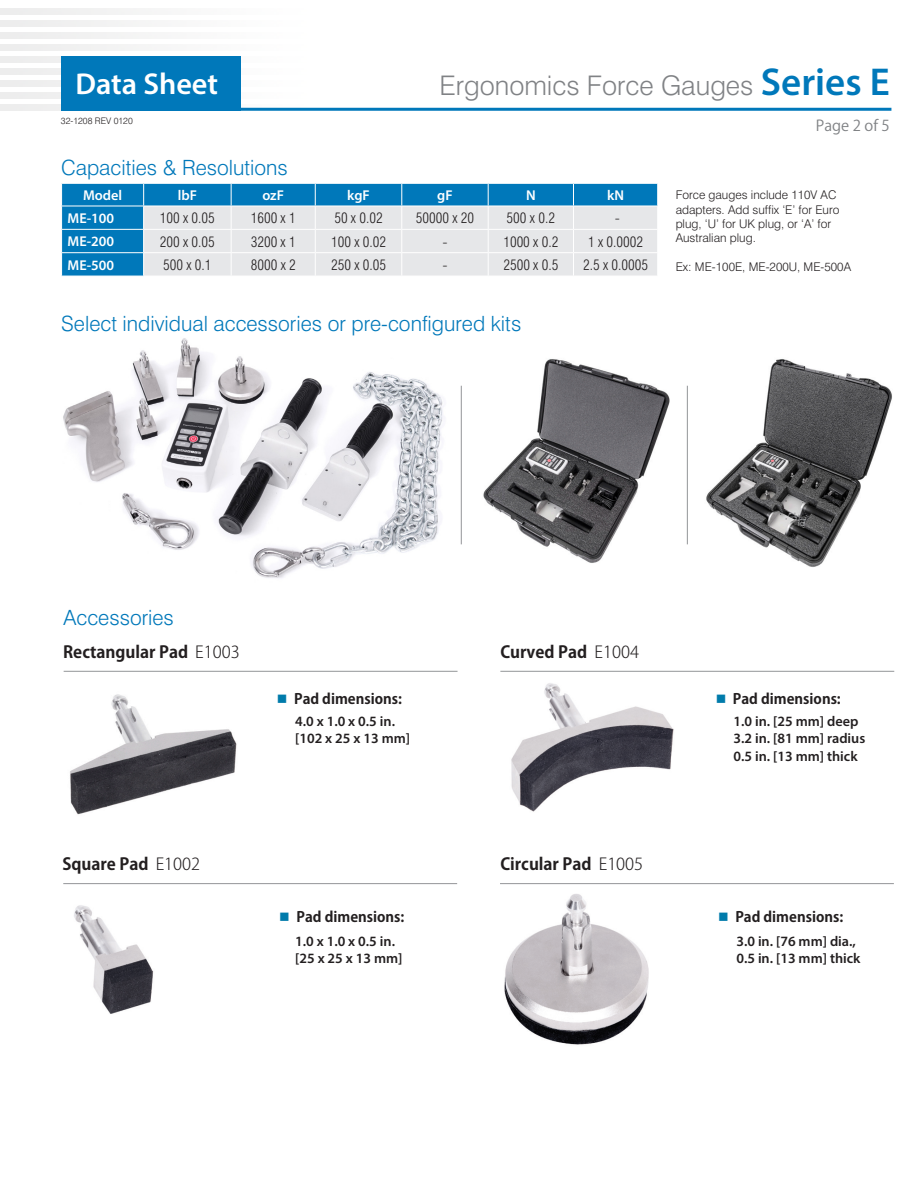
<style>
.page{position:relative;width:918px;height:1188px;background:#fff}
.page>*{position:absolute;margin:0;border:0;box-sizing:border-box;transform-origin:0 0}
.t1{font:600 30.3px "Myriad Pro";color:#fff}
.t2{font:300 27px "Swiss 721 BT";color:#808285}
.t3{font:300 21px "Swiss 721 BT";color:#0078ba}
.t4{font:700 16.5px "Koz Go Pro";color:#231f20}
.t5{font:15px "Koz Go Pro";color:#808285}
.t6{font:600 14.25px "Myriad Pro";color:#231f20}
.t7{font:300 condensed 14.25px "Swiss 721 BT";color:#231f20}
.t8{font:700 14.25px "Koz Go Pro";color:#231f20}
.t9{font:600 14.25px "Myriad Pro";color:#fff}
.t10{font:300 12px/14.4px "Swiss 721 BT";color:#231f20}
.t11{font:300 9px "Swiss 721 BT";color:#231f20}
.s1{font-family:"Myriad Pro";font-weight:600;font-size:39px;color:#0078ba}
.s2{font-weight:300}
.s3{color:#007bab}
</style>
<div class="page">
<img style="left:0;top:56px;width:241px;height:7px">
<img style="left:0;top:68px;width:241px;height:7px">
<img style="left:0;top:80px;width:241px;height:7px">
<img style="left:0;top:92px;width:241px;height:7px">
<img style="left:0;top:104px;width:311px;height:7px">
<hr style="left:61px;top:108px;width:830px;height:3px;background:#0078ba">
<div style="left:61px;top:56px;width:179px;height:55px;background:#0078ba"></div>
<img style="left:500px;top:884px;width:159px;height:161px">
<hr style="left:64px;top:671px;width:394px;height:1px;background:#939598">
<hr style="left:500px;top:671px;width:394px;height:1px;background:#939598">
<hr style="left:63px;top:883px;width:394px;height:1px;background:#939598">
<hr style="left:500px;top:883px;width:394px;height:1px;background:#939598">
<img style="left:70px;top:694px;width:167px;height:121px">
<img style="left:511px;top:683px;width:163px;height:129px">
<img style="left:74px;top:905px;width:80px;height:109px">
<img style="left:63px;top:338px;width:380px;height:240px">
<img style="left:706px;top:359px;width:186px;height:208px">
<img style="left:483px;top:359px;width:187px;height:204px">
<hr style="left:461px;top:386px;width:1px;height:158px;background:#939598">
<hr style="left:687px;top:386px;width:1px;height:158px;background:#939598">
<div style="left:62px;top:184px;width:81px;height:92px;background:#0078ba"></div>
<hr style="left:61px;top:206px;width:83px;height:1px;background:#fff">
<hr style="left:61px;top:229px;width:83px;height:1px;background:#fff">
<hr style="left:61px;top:252px;width:83px;height:1px;background:#fff">
<svg style="left:143px;top:184px;width:515px;height:92px;background:#b2cedf"></svg>
<h1 class="t1" style="left:75px;top:64px;width:144px">Data Sheet</h1>
<p class="t2" style="left:440px;top:69px;width:452px">Ergonomics Force Gauges <span class="s1">Series E</span></p>
<p class="t11" style="left:61px;top:116px;width:73px">32-1208 REV 0120</p>
<p class="t5" style="left:816px;top:116px;width:75px">Page 2 of 5</p>
<p class="t3" style="left:61px;top:155px;width:228px">Capacities &amp; Resolutions</p>
<p class="t9" style="left:83px;top:186px;width:41px">Model</p>
<p class="t9" style="left:178px;top:186px;width:21px">lbF</p>
<p class="t9" style="left:262px;top:186px;width:23px">ozF</p>
<p class="t9" style="left:347px;top:186px;width:24px">kgF</p>
<p class="t9" style="left:437px;top:186px;width:17px">gF</p>
<p class="t9" style="left:526px;top:186px;width:11px">N</p>
<p class="t9" style="left:607px;top:186px;width:18px">kN</p>
<p class="t9" style="left:68px;top:209px;width:48px">ME-100</p>
<p class="t7" style="left:160px;top:210px;width:57px">100 x 0.05</p>
<p class="t7" style="left:251px;top:210px;width:47px">1600 x 1</p>
<p class="t7" style="left:334px;top:210px;width:50px">50 x 0.02</p>
<p class="t7" style="left:416px;top:210px;width:60px">50000 x 20</p>
<p class="t7" style="left:507px;top:210px;width:50px">500 x 0.2</p>
<p class="t7" style="left:615px;top:210px;width:6px">-</p>
<p class="t9" style="left:68px;top:233px;width:48px">ME-200</p>
<p class="t7" style="left:160px;top:233px;width:57px">200 x 0.05</p>
<p class="t7" style="left:251px;top:233px;width:47px">3200 x 1</p>
<p class="t7" style="left:331px;top:233px;width:57px">100 x 0.02</p>
<p class="t7" style="left:443px;top:233px;width:6px">-</p>
<p class="t7" style="left:503px;top:233px;width:57px">1000 x 0.2</p>
<p class="t7" style="left:588px;top:233px;width:57px">1 x 0.0002</p>
<p class="t9" style="left:68px;top:256px;width:48px">ME-500</p>
<p class="t7" style="left:163px;top:256px;width:50px">500 x 0.1</p>
<p class="t7" style="left:251px;top:256px;width:47px">8000 x 2</p>
<p class="t7" style="left:331px;top:256px;width:57px">250 x 0.05</p>
<p class="t7" style="left:443px;top:256px;width:6px">-</p>
<p class="t7" style="left:503px;top:256px;width:57px">2500 x 0.5</p>
<p class="t7" style="left:583px;top:256px;width:66px">2.5 x 0.0005</p>
<p class="t3" style="left:61px;top:311px;width:462px">Select individual accessories or pre-configured kits</p>
<p class="t10" style="left:676px;top:188px;width:165px">Force gauges include 110V AC adapters. Add suffix ‘E’ for Euro plug, ‘U’ for UK plug, or ‘A’ for<br>Australian plug.</p>
<p class="t10" style="left:676px;top:260px;width:177px">Ex: ME-100E, ME-200U, ME-500A</p>
<p class="t3" style="left:64px;top:604px;width:112px">Accessories</p>
<p class="t4" style="left:63px;top:641px;width:178px">Rectangular Pad <span class="s2">E1003</span></p>
<p class="t4" style="left:500px;top:641px;width:140px">Curved Pad <span class="s2">E1004</span></p>
<p class="t8" style="left:277px;top:690px;width:127px"><span class="s3">■</span> Pad dimensions:</p>
<p class="t8" style="left:716px;top:690px;width:127px"><span class="s3">■</span> Pad dimensions:</p>
<p class="t6" style="left:295px;top:712px;width:101px">4.0 x 1.0 x 0.5 in.</p>
<p class="t6" style="left:295px;top:730px;width:117px">[102 x 25 x 13 mm]</p>
<p class="t4" style="left:62px;top:854px;width:139px">Square Pad <span class="s2">E1002</span></p>
<p class="t4" style="left:500px;top:854px;width:144px">Circular Pad <span class="s2">E1005</span></p>
<p class="t6" style="left:734px;top:712px;width:126px">1.0 in. [25 mm] deep</p>
<p class="t6" style="left:734px;top:730px;width:133px">3.2 in. [81 mm] radius</p>
<p class="t6" style="left:734px;top:747px;width:126px">0.5 in. [13 mm] thick</p>
<p class="t8" style="left:279px;top:908px;width:127px"><span class="s3">■</span> Pad dimensions:</p>
<p class="t8" style="left:718px;top:908px;width:127px"><span class="s3">■</span> Pad dimensions:</p>
<p class="t6" style="left:295px;top:932px;width:101px">1.0 x 1.0 x 0.5 in.</p>
<p class="t6" style="left:295px;top:949px;width:109px">[25 x 25 x 13 mm]</p>
<p class="t6" style="left:736px;top:932px;width:121px">3.0 in. [76 mm] dia.,</p>
<p class="t6" style="left:736px;top:949px;width:126px">0.5 in. [13 mm] thick</p>
</div>
